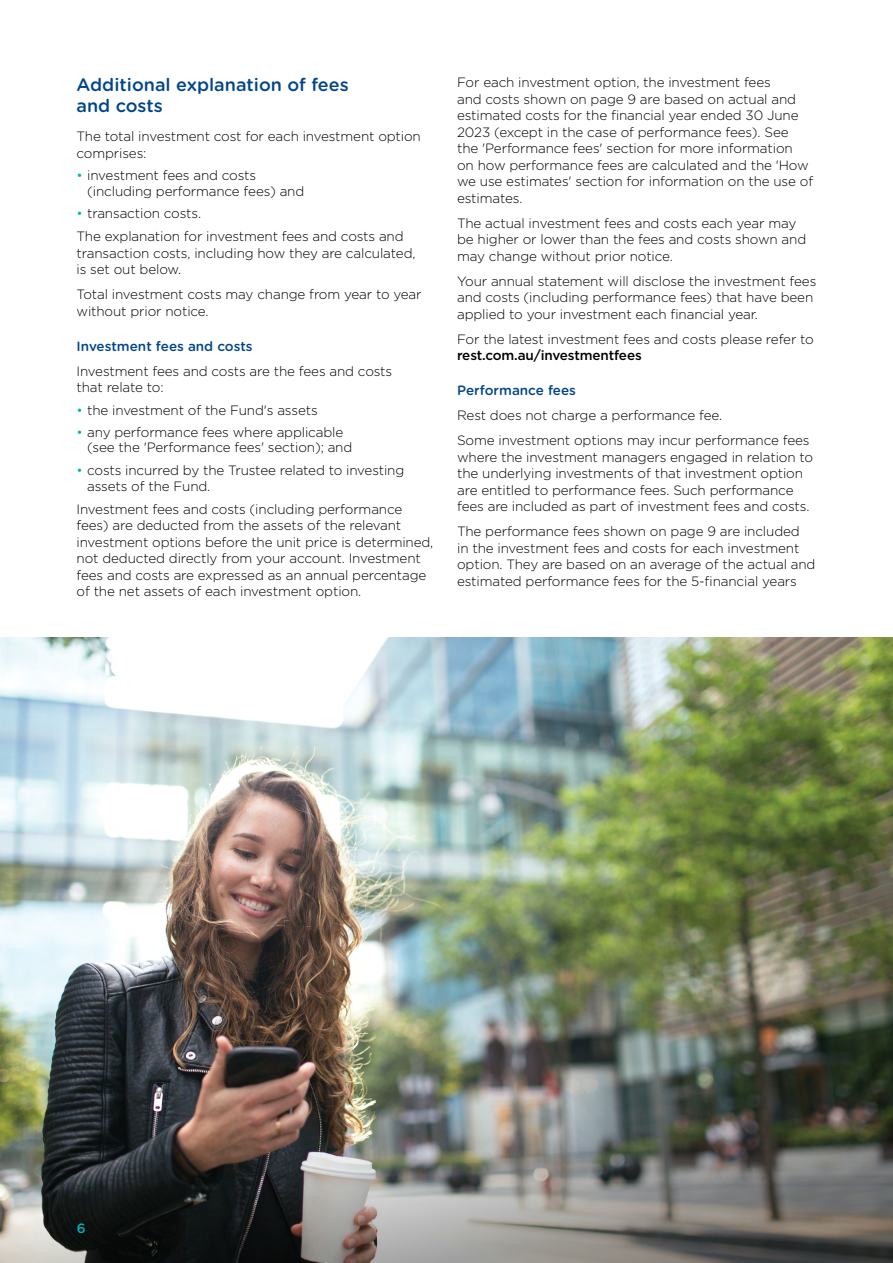
<style>
.page{position:relative;width:893px;height:1263px;background:#fff}
.page>*{position:absolute;margin:0;border:0;box-sizing:border-box;transform-origin:0 0}
.t1{font:500 18px/21px "Gotham Rounded";color:#00458b}
.t2{font:300 13.5px/16.5px "Gotham";letter-spacing:-.01em;color:#000}
.t3{font:500 13.5px "Gotham Rounded";color:#00458b}
.t4{font:500 13.5px "Gotham";letter-spacing:-.01em;color:#000}
.t5{font:500 13.5px "Gotham Rounded";color:#00b3b5}
.s1{color:#00b3b5}
</style>
<div class="page">
<img style="left:0;top:638px;width:893px;height:358px">
<img style="left:0;top:996px;width:893px;height:267px">
<h1 class="t1" style="left:77px;top:73px;width:274px">Additional explanation of fees and costs</h1>
<p class="t2" style="left:77px;top:128px;width:346px">The total investment cost for each investment option comprises:</p>
<p class="t2" style="left:87px;top:167px;width:219px;line-height:15.8px;text-indent:-11px"><span class="s1">•</span> investment fees and costs (including performance fees) and</p>
<p class="t2" style="left:77px;top:202px;width:329px;line-height:23px"><span class="s1">•</span> transaction costs.<br>The explanation for investment fees and costs and</p>
<p class="t2" style="left:77px;top:244px;width:340px">transaction costs, including how they are calculated, is set out below.</p>
<p class="t2" style="left:77px;top:286px;width:347px">Total investment costs may change from year to year without prior notice.</p>
<p class="t3" style="left:77px;top:336px;width:178px">Investment fees and costs</p>
<p class="t2" style="left:77px;top:362px;width:317px">Investment fees and costs are the fees and costs that relate to:</p>
<p class="t2" style="left:77px;top:401px;width:243px"><span class="s1">•</span> the investment of the Fund's assets</p>
<p class="t2" style="left:87px;top:424px;width:267px;line-height:15.8px;text-indent:-11px"><span class="s1">•</span> any performance fees where applicable (see the 'Performance fees' section); and</p>
<p class="t2" style="left:87px;top:461px;width:319px;text-indent:-11px"><span class="s1">•</span> costs incurred by the Trustee related to investing assets of the Fund.</p>
<p class="t2" style="left:77px;top:500px;width:358px">Investment fees and costs (including performance fees) are deducted from the assets of the relevant investment options before the unit price is determined, not deducted directly from your account. Investment fees and costs are expressed as an annual percentage of the net assets of each investment option.</p>
<p class="t2" style="left:457px;top:74px;width:358px">For each investment option, the investment fees<br>and costs shown on page 9 are based on actual and estimated costs for the financial year ended 30 June 2023 (except in the case of performance fees). See the 'Performance fees' section for more information<br>on how performance fees are calculated and the 'How we use estimates' section for information on the use of estimates.</p>
<p class="t2" style="left:457px;top:214px;width:351px">The actual investment fees and costs each year may be higher or lower than the fees and costs shown and may change without prior notice.</p>
<p class="t2" style="left:457px;top:272px;width:361px">Your annual statement will disclose the investment fees and costs (including performance fees) that have been applied to your investment each financial year.</p>
<p class="t2" style="left:457px;top:330px;width:358px">For the latest investment fees and costs please refer to</p>
<p class="t4" style="left:457px;top:347px;width:186px">rest.com.au/investmentfees</p>
<p class="t3" style="left:457px;top:381px;width:120px">Performance fees</p>
<p class="t2" style="left:457px;top:403px;width:354px;line-height:25px">Rest does not charge a performance fee.<br>Some investment options may incur performance fees</p>
<p class="t2" style="left:457px;top:448px;width:358px">where the investment managers engaged in relation to the underlying investments of that investment option are entitled to performance fees. Such performance fees are included as part of investment fees and costs.</p>
<p class="t2" style="left:457px;top:523px;width:360px">The performance fees shown on page 9 are included<br>in the investment fees and costs for each investment option. They are based on an average of the actual and estimated performance fees for the 5-financial years</p>
<p class="t5" style="left:77px;top:1219px;width:10px">6</p>
</div>
